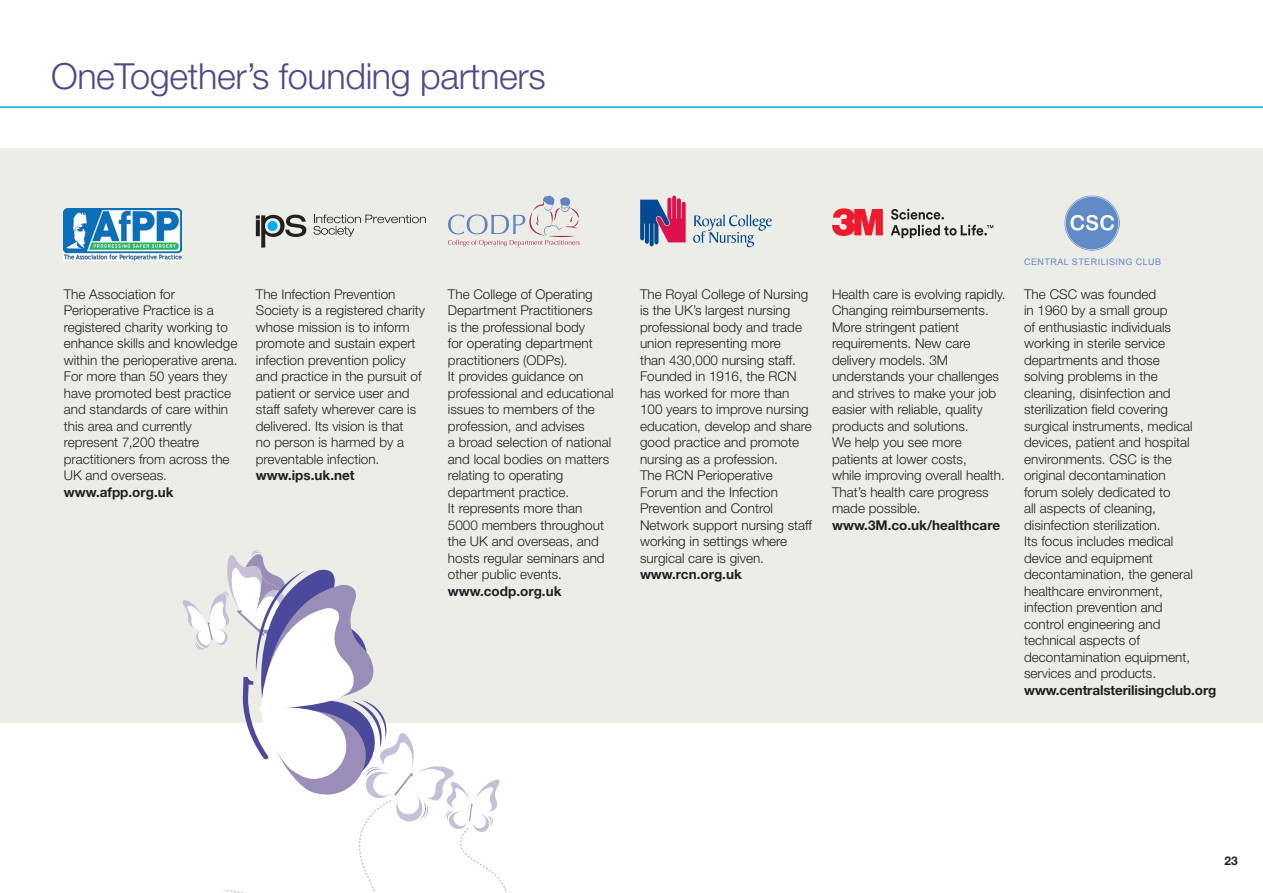
<style>
.page{position:relative;width:1263px;height:893px;background:#fff}
.page>*{position:absolute;margin:0;border:0;box-sizing:border-box;transform-origin:0 0}
.t1{font:300 36px "Helvetica Neue LT Std";letter-spacing:-.01em;color:#534689}
.t2{font:300 13.5px/16.5px "Helvetica Neue LT Std";color:#231f20}
.t3{font:700 13.5px "Helvetica Neue LT Std";letter-spacing:-.01em;color:#231f20}
.t4{font:700 12px "Helvetica Neue LT Std";color:#231f20}
.t5{font:9px "Arial";letter-spacing:.05em;color:#5f8bc8}
.s1{font-weight:700}
</style>
<div class="page">
<hr style="left:0;top:106px;width:1263px;height:2px;background:#00aeef">
<div style="left:0;top:149px;width:1263px;height:574px;background:#edede8"></div>
<svg style="left:256px;top:215px;width:50px;height:33px"></svg>
<div style="left:267px;top:221px;width:10px;height:10px;background:#00aeef;border-radius:50%"></div>
<svg style="left:313px;top:215px;width:113px;height:22px"></svg>
<svg style="left:640px;top:196px;width:46px;height:50px"></svg>
<svg style="left:693px;top:215px;width:79px;height:32px"></svg>
<img style="left:64px;top:208px;width:117px;height:53px">
<svg style="left:448px;top:196px;width:132px;height:50px"></svg>
<svg style="left:182px;top:551px;width:325px;height:342px"></svg>
<svg style="left:832px;top:208px;width:51px;height:28px"></svg>
<svg style="left:891px;top:209px;width:102px;height:29px"></svg>
<img style="left:1064px;top:196px;width:56px;height:55px">
<p class="t1" style="left:51px;top:55px;width:496px">OneTogether’s founding partners</p>
<p class="t5" style="left:1024px;top:256px;width:139px">CENTRAL STERILISING CLUB</p>
<p class="t2" style="left:64px;top:285px;width:175px">The Association for<br>Perioperative Practice is a registered charity working to enhance skills and knowledge within the perioperative arena.<br>For more than 50 years they have promoted best practice and standards of care within this area and currently represent 7,200 theatre practitioners from across the<br>UK and overseas. <span class="s1">www.afpp.org.uk</span></p>
<p class="t2" style="left:256px;top:285px;width:171px">The Infection Prevention<br>Society is a registered charity whose mission is to inform promote and sustain expert infection prevention policy and practice in the pursuit of patient or service user and staff safety wherever care is delivered. Its vision is that<br>no person is harmed by a preventable infection. <span class="s1">www.ips.uk.net</span></p>
<p class="t2" style="left:448px;top:285px;width:167px">The College of Operating<br>Department Practitioners<br>is the professional body<br>for operating department practitioners (ODPs).<br>It provides guidance on professional and educational issues to members of the profession, and advises<br>a broad selection of national and local bodies on matters relating to operating department practice.<br>It represents more than<br>5000 members throughout the UK and overseas, and hosts regular seminars and other public events. <span class="s1">www.codp.org.uk</span></p>
<p class="t2" style="left:640px;top:285px;width:174px">The Royal College of Nursing is the UK’s largest nursing professional body and trade union representing more<br>than 430,000 nursing staff.<br>Founded in 1916, the RCN has worked for more than<br>100 years to improve nursing education, develop and share good practice and promote nursing as a profession.<br>The RCN Perioperative<br>Forum and the Infection<br>Prevention and Control<br>Network support nursing staff working in settings where surgical care is given. <span class="s1">www.rcn.org.uk</span></p>
<p class="t2" style="left:832px;top:285px;width:175px">Health care is evolving rapidly.<br>Changing reimbursements.<br>More stringent patient requirements. New care delivery models. 3M understands your challenges and strives to make your job easier with reliable, quality products and solutions.<br>We help you see more patients at lower costs,<br>while improving overall health.<br>That’s health care progress made possible. <span class="s1">www.3M.co.uk/healthcare</span></p>
<p class="t2" style="left:1024px;top:285px;width:170px">The CSC was founded<br>in 1960 by a small group<br>of enthusiastic individuals working in sterile service departments and those solving problems in the cleaning, disinfection and sterilization field covering surgical instruments, medical devices, patient and hospital environments. CSC is the original decontamination forum solely dedicated to<br>all aspects of cleaning, disinfection sterilization.<br>Its focus includes medical device and equipment decontamination, the general healthcare environment, infection prevention and control engineering and technical aspects of decontamination equipment, services and products.</p>
<p class="t3" style="left:1024px;top:682px;width:194px">www.centralsterilisingclub.org</p>
<p class="t4" style="left:1224px;top:854px;width:15px">23</p>
</div>
